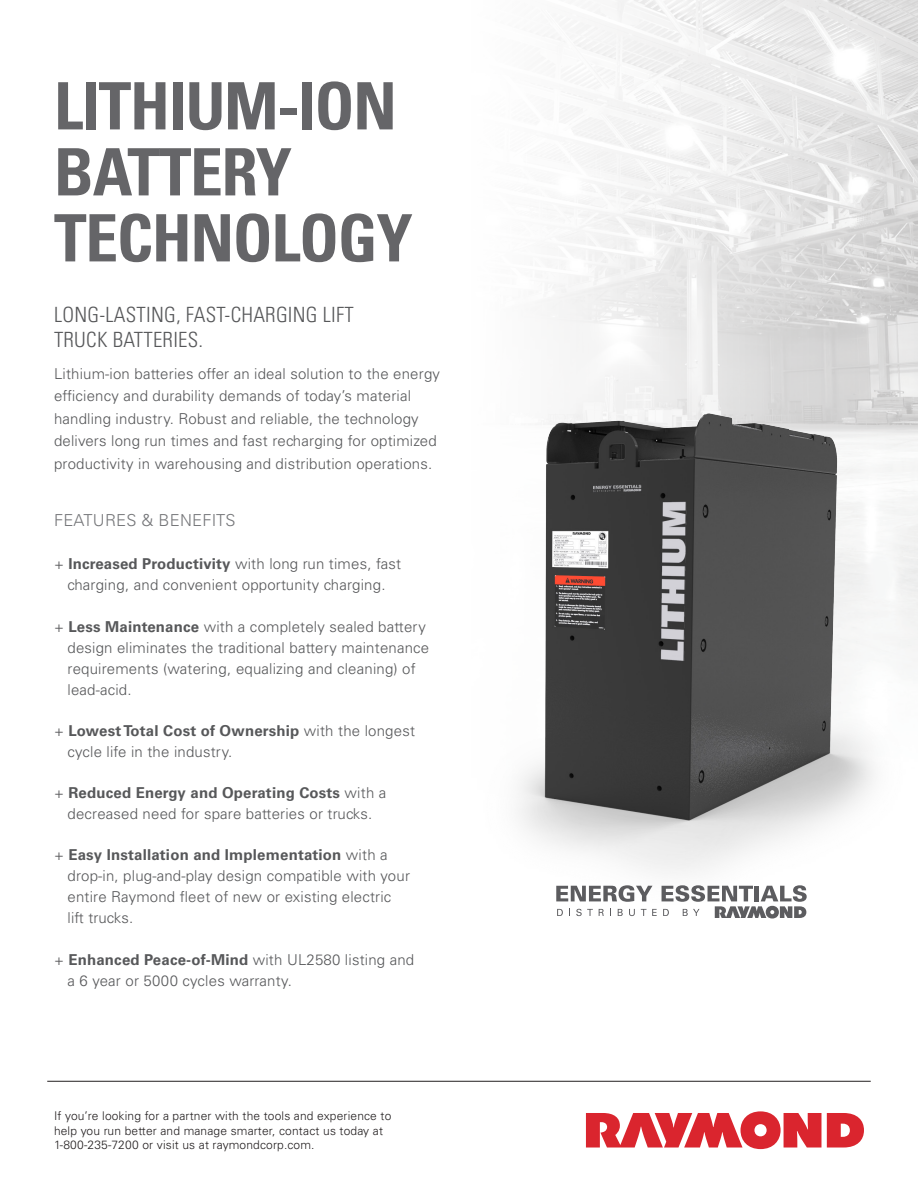
<style>
.page{position:relative;width:918px;height:1188px;background:#fff}
.page>*{position:absolute;margin:0;border:0;box-sizing:border-box;transform-origin:0 0}
.t1{font:700 condensed 65.4px/66px "Univers LT Std";letter-spacing:-.02em;color:#656568}
.t2{font:300 condensed 21px/25.5px "Univers LT Std";letter-spacing:.01em;color:#57585a}
.t3{font:300 16.5px "Univers LT Std";letter-spacing:.01em;color:#757679}
.t4{font:300 15px/21px "Univers LT Std";letter-spacing:.01em;color:#57585a}
.t5{font:300 12px/14.4px "Univers LT Std";letter-spacing:.01em;color:#231f20}
.s1{font-weight:700}
</style>
<div class="page">
<img style="left:541px;top:0;width:377px;height:324px">
<img style="left:518px;top:324px;width:400px;height:549px">
<svg style="left:586px;top:1111px;width:278px;height:38px"></svg>
<svg style="left:556px;top:885px;width:251px;height:34px"></svg>
<hr style="left:47px;top:1081px;width:824px;height:1px;background:#231f20">
<p class="t1" style="left:54px;top:73px;width:360px">LITHIUM-ION<br>BATTERY<br>TECHNOLOGY</p>
<p class="t2" style="left:54px;top:302px;width:301px">LONG-LASTING, FAST-CHARGING LIFT<br>TRUCK BATTERIES.</p>
<p class="t4" style="left:54px;top:362px;width:388px;line-height:22.5px">Lithium-ion batteries offer an ideal solution to the energy efficiency and durability demands of today’s material handling industry. Robust and reliable, the technology delivers long run times and fast recharging for optimized productivity in warehousing and distribution operations.</p>
<p class="t3" style="left:54px;top:510px;width:183px">FEATURES &amp; BENEFITS</p>
<p class="t4" style="left:54px;top:554px;width:349px;text-align:center">+ <span class="s1">Increased Productivity</span> with long run times, fast charging, and convenient opportunity charging.</p>
<p class="t4" style="left:68px;top:616px;width:363px;text-indent:-14px">+ <span class="s1">Less Maintenance</span> with a completely sealed battery design eliminates the traditional battery maintenance requirements (watering, equalizing and cleaning) of lead-acid.</p>
<p class="t4" style="left:68px;top:720px;width:349px;text-indent:-14px">+ <span class="s1">Lowest Total Cost of Ownership</span> with the longest cycle life in the industry.</p>
<p class="t4" style="left:54px;top:782px;width:334px;text-align:center">+ <span class="s1">Reduced Energy and Operating Costs</span> with a decreased need for spare batteries or trucks.</p>
<p class="t4" style="left:68px;top:845px;width:344px;text-indent:-14px">+ <span class="s1">Easy Installation and Implementation</span> with a drop-in, plug-and-play design compatible with your entire Raymond fleet of new or existing electric lift trucks.</p>
<p class="t4" style="left:68px;top:949px;width:348px;text-indent:-14px">+ <span class="s1">Enhanced Peace-of-Mind</span> with UL2580 listing and a 6 year or 5000 cycles warranty.</p>
<p class="t5" style="left:54px;top:1109px;width:339px">If you’re looking for a partner with the tools and experience to help you run better and manage smarter, contact us today at<br>1-800-235-7200 or visit us at raymondcorp.com.</p>
</div>
